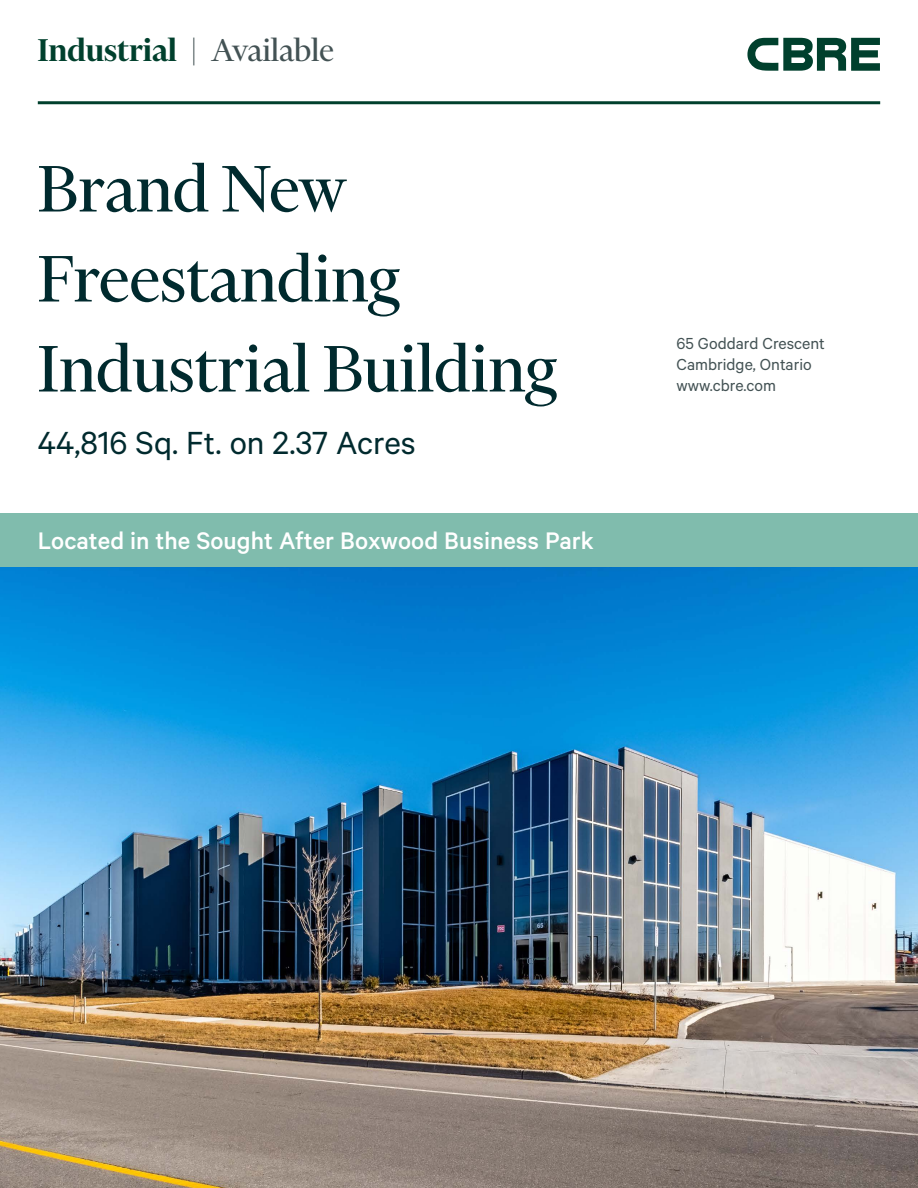
<style>
.page{position:relative;width:918px;height:1188px;background:#fff}
.page>*{position:absolute;margin:0;border:0;box-sizing:border-box;transform-origin:0 0}
.t1{font:75px/90px "Financier Display";color:#002a2e}
.t2{font:36px "Calibre";color:#002a2e}
.t3{font:600 36px "Financier Display";color:#00402d}
.t4{font:500 27px "Calibre";color:#fff}
.t5{font:18px/21px "Calibre";color:#435254}
.s1{font-weight:400;color:#435254}
</style>
<div class="page">
<img style="left:0;top:567px;width:918px;height:621px">
<svg style="left:747px;top:38px;width:133px;height:33px"></svg>
<hr style="left:38px;top:101px;width:842px;height:3px;background:#00402d">
<div style="left:0;top:513px;width:918px;height:54px;background:#80bcad"></div>
<h2 class="t3" style="left:38px;top:26px;width:298px">Industrial <span class="s1">| Available</span></h2>
<h1 class="t1" style="left:38px;top:144px;width:520px">Brand New<br>Freestanding<br>Industrial Building</h1>
<h2 class="t2" style="left:38px;top:422px;width:380px">44,816 Sq. Ft. on 2.37 Acres</h2>
<h3 class="t4" style="left:38px;top:525px;width:558px">Located in the Sought After Boxwood Business Park</h3>
<p class="t5" style="left:676px;top:332px;width:150px">65 Goddard Crescent<br>Cambridge, Ontario www.cbre.com</p>
</div>
